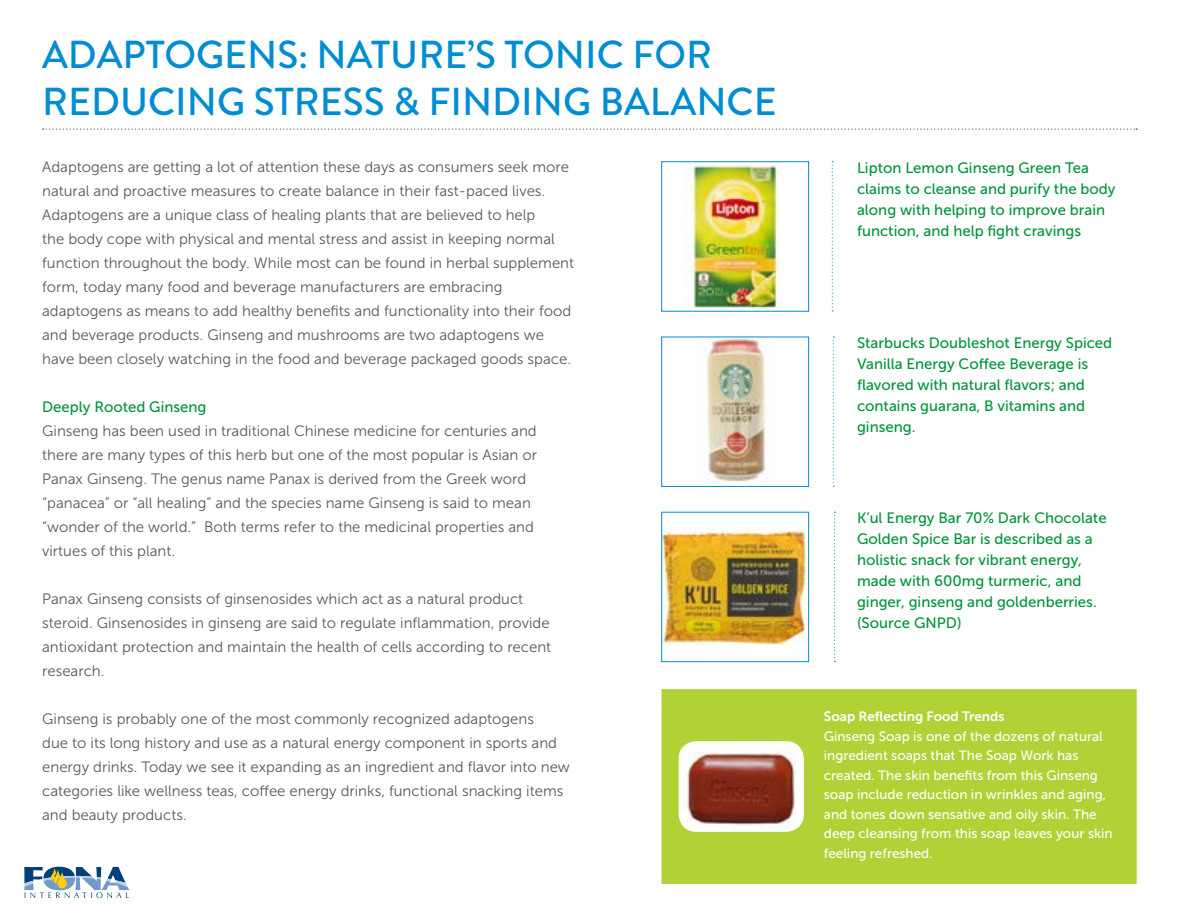
<style>
.page{position:relative;width:1188px;height:918px;background:#fff}
.page>*{position:absolute;margin:0;border:0;box-sizing:border-box;transform-origin:0 0}
.t1{font:500 39px/46.8px "Brandon Grotesque";color:#008dd2}
.t2{font:15px/24px "Museo Sans 300";color:#58595b}
.t3{font:15px/21px "Museo Sans 500";color:#00943c}
.t4{font:13.5px/19.5px "Museo Sans 500";color:#fff}
.t5{font:13.5px "Museo Sans 700";color:#fff}
</style>
<div class="page">
<svg style="left:24px;top:867px;width:105px;height:31px"></svg>
<svg style="left:43px;top:129px;width:1094px;height:1px"></svg>
<svg style="left:832px;top:161px;width:1px;height:150px"></svg>
<img style="left:687px;top:164px;width:95px;height:145px">
<div style="left:662px;top:689px;width:475px;height:195px;background:#b0d236;border:2px solid #b0d236"></div>
<img style="left:705px;top:339px;width:61px;height:143px">
<div style="left:662px;top:337px;width:147px;height:150px;border:1px solid #008dd2"></div>
<img style="left:664px;top:529px;width:143px;height:116px">
<div style="left:662px;top:512px;width:147px;height:150px;border:1px solid #008dd2"></div>
<svg style="left:833px;top:336px;width:1px;height:151px"></svg>
<svg style="left:834px;top:512px;width:1px;height:150px"></svg>
<img style="left:679px;top:741px;width:125px;height:91px">
<h1 class="t1" style="left:42px;top:32px;width:736px">ADAPTOGENS: NATURE’S TONIC FOR<br>REDUCING STRESS &amp; FINDING BALANCE</h1>
<p class="t2" style="left:42px;top:155px;width:534px">Adaptogens are getting a lot of attention these days as consumers seek more natural and proactive measures to create balance in their fast-paced lives.<br>Adaptogens are a unique class of healing plants that are believed to help<br>the body cope with physical and mental stress and assist in keeping normal function throughout the body. While most can be found in herbal supplement form, today many food and beverage manufacturers are embracing adaptogens as means to add healthy benefits and functionality into their food and beverage products. Ginseng and mushrooms are two adaptogens we have been closely watching in the food and beverage packaged goods space.</p>
<p class="t3" style="left:42px;top:397px;width:166px">Deeply Rooted Ginseng</p>
<p class="t2" style="left:42px;top:419px;width:497px">Ginseng has been used in traditional Chinese medicine for centuries and there are many types of this herb but one of the most popular is Asian or Panax Ginseng. The genus name Panax is derived from the Greek word “panacea” or “all healing” and the species name Ginseng is said to mean “wonder of the world.” Both terms refer to the medicinal properties and virtues of this plant.</p>
<p class="t2" style="left:42px;top:587px;width:511px">Panax Ginseng consists of ginsenosides which act as a natural product steroid. Ginsenosides in ginseng are said to regulate inflammation, provide antioxidant protection and maintain the health of cells according to recent research.</p>
<p class="t2" style="left:42px;top:707px;width:529px">Ginseng is probably one of the most commonly recognized adaptogens<br>due to its long history and use as a natural energy component in sports and energy drinks. Today we see it expanding as an ingredient and flavor into new categories like wellness teas, coffee energy drinks, functional snacking items and beauty products.</p>
<p class="t3" style="left:857px;top:157px;width:260px">Lipton Lemon Ginseng Green Tea claims to cleanse and purify the body along with helping to improve brain function, and help fight cravings</p>
<p class="t3" style="left:857px;top:332px;width:257px">Starbucks Doubleshot Energy Spiced<br>Vanilla Energy Coffee Beverage is flavored with natural flavors; and contains guarana, B vitamins and ginseng.</p>
<p class="t3" style="left:857px;top:508px;width:251px">K’ul Energy Bar 70% Dark Chocolate<br>Golden Spice Bar is described as a holistic snack for vibrant energy, made with 600mg turmeric, and ginger, ginseng and goldenberries. (Source GNPD)</p>
<p class="t5" style="left:824px;top:709px;width:182px">Soap Reflecting Food Trends</p>
<p class="t4" style="left:824px;top:726px;width:290px">Ginseng Soap is one of the dozens of natural ingredient soaps that The Soap Work has created. The skin benefits from this Ginseng soap include reduction in wrinkles and aging, and tones down sensative and oily skin. The deep cleansing from this soap leaves your skin feeling refreshed.</p>
</div>
